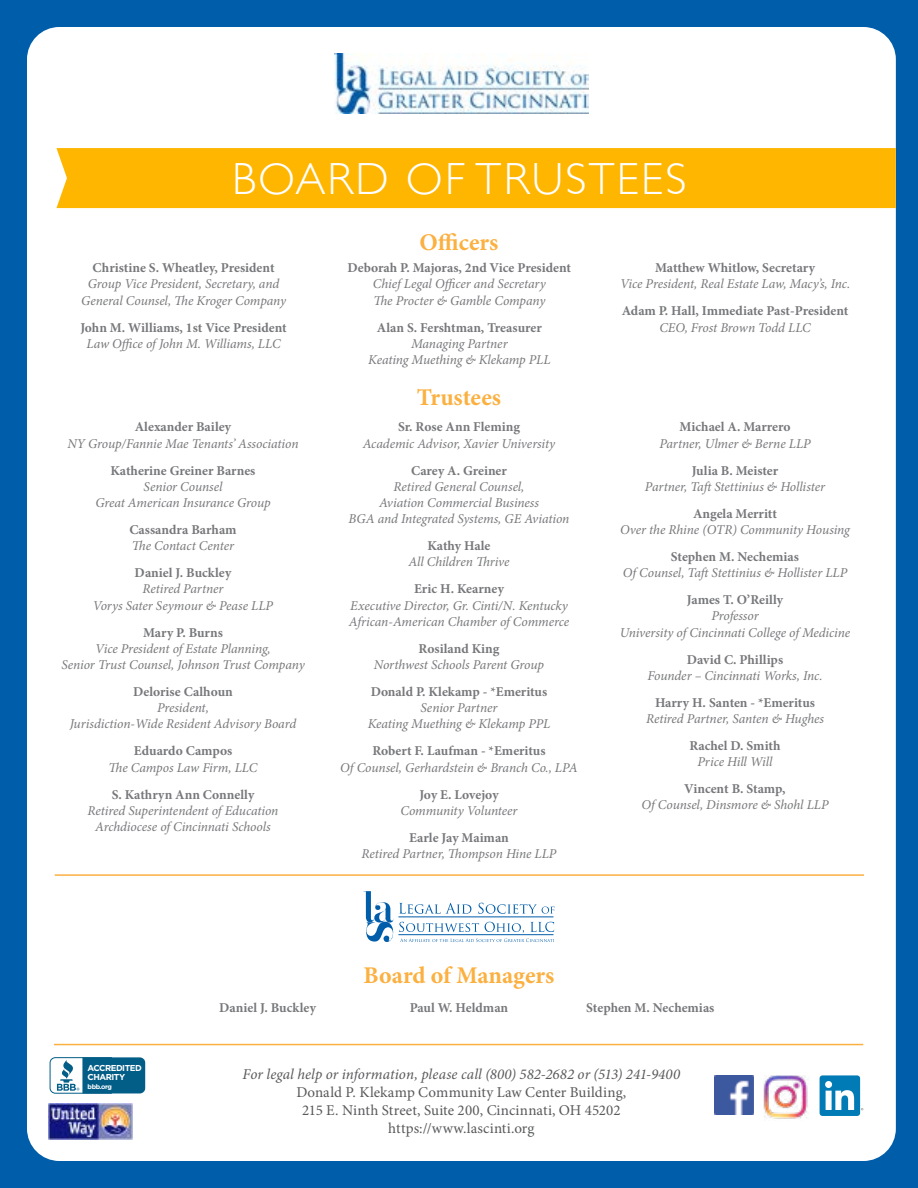
<style>
.page{position:relative;width:918px;height:1188px;background:#005daa}
.page>*{position:absolute;margin:0;border:0;box-sizing:border-box;transform-origin:0 0}
.t1{font:300 45px "Gill Sans";letter-spacing:.05em;color:#fff}
.t2{font:700 24px "Minion Pro";color:#fbb040}
.t3{font:15px/18px "Minion Pro";letter-spacing:.005em;color:#58595b;text-align:center}
.t4{font:italic 15px "Minion Pro";letter-spacing:.005em;color:#58595b}
.t5{font:italic 13.5px/16.2px "Minion Pro";letter-spacing:-.01em;color:#77787b;text-align:center}
.t6{font:700 13.5px "Minion Pro";color:#77787b}
.t7{font:700 8.55px/9.8px "Gotham";letter-spacing:-.055em;color:#fff}
.t8{font:700 6.6px "Gotham";letter-spacing:-.055em;color:#fff}
</style>
<div class="page">
<div style="left:27px;top:27px;width:869px;height:1134px;background:#fff;border-radius:32px"></div>
<div style="left:56px;top:148px;width:840px;height:60px;background:#ffb600"></div>
<img style="left:48px;top:1103px;width:85px;height:37px">
<svg style="left:50px;top:1057px;width:95px;height:37px"></svg>
<img style="left:714px;top:1075px;width:40px;height:40px">
<div style="left:820px;top:1075px;width:40px;height:41px;background:#007bb6;border-radius:3px"></div>
<svg style="left:825px;top:1081px;width:29px;height:29px"></svg>
<img style="left:763px;top:1075px;width:45px;height:44px">
<img style="left:335px;top:54px;width:253px;height:60px">
<svg style="left:363px;top:891px;width:192px;height:51px"></svg>
<hr style="left:55px;top:874px;width:809px;height:2px;background:#fbb040">
<hr style="left:54px;top:1044px;width:809px;height:1px;background:#fbb040">
<h1 class="t1" style="left:232px;top:144px;width:456px">BOARD OF TRUSTEES</h1>
<p class="t6" style="left:93px;top:258px;width:183px">Christine S. Wheatley, President</p>
<p class="t5" style="left:81px;top:276px;width:206px">Group Vice President, Secretary, and<br>General Counsel, The Kroger Company</p>
<p class="t6" style="left:80px;top:318px;width:208px">John M. Williams, 1st Vice President</p>
<p class="t5" style="left:87px;top:335px;width:196px">Law Office of John M. Williams, LLC</p>
<p class="t6" style="left:135px;top:418px;width:98px">Alexander Bailey</p>
<p class="t5" style="left:67px;top:435px;width:233px">NY Group/Fannie Mae Tenants’ Association</p>
<p class="t6" style="left:111px;top:461px;width:146px">Katherine Greiner Barnes</p>
<p class="t5" style="left:95px;top:478px;width:177px">Senior Counsel<br>Great American Insurance Group</p>
<p class="t6" style="left:129px;top:520px;width:109px">Cassandra Barham</p>
<p class="t5" style="left:132px;top:538px;width:104px">The Contact Center</p>
<p class="t6" style="left:135px;top:563px;width:98px">Daniel J. Buckley</p>
<p class="t5" style="left:93px;top:581px;width:182px">Retired Partner<br>Vorys Sater Seymour &amp; Pease LLP</p>
<p class="t6" style="left:143px;top:623px;width:81px">Mary P. Burns</p>
<p class="t5" style="left:61px;top:640px;width:245px">Vice President of Estate Planning,<br>Senior Trust Counsel, Johnson Trust Company</p>
<p class="t6" style="left:133px;top:682px;width:101px">Delorise Calhoun</p>
<p class="t5" style="left:70px;top:700px;width:228px">President,<br>Jurisdiction-Wide Resident Advisory Board</p>
<p class="t6" style="left:134px;top:742px;width:100px">Eduardo Campos</p>
<p class="t5" style="left:109px;top:759px;width:150px">The Campos Law Firm, LLC</p>
<p class="t6" style="left:112px;top:785px;width:144px">S. Kathryn Ann Connelly</p>
<p class="t5" style="left:88px;top:802px;width:192px">Retired Superintendent of Education<br>Archdiocese of Cincinnati Schools</p>
<h2 class="t2" style="left:420px;top:226px;width:80px">Officers</h2>
<p class="t6" style="left:348px;top:258px;width:225px">Deborah P. Majoras, 2nd Vice President</p>
<p class="t5" style="left:373px;top:276px;width:174px;text-align:left">Chief Legal Officer and Secretary<br>The Procter &amp; Gamble Company</p>
<p class="t6" style="left:377px;top:318px;width:166px">Alan S. Fershtman, Treasurer</p>
<p class="t5" style="left:368px;top:335px;width:184px">Managing Partner<br>Keating Muething &amp; Klekamp PLL</p>
<h2 class="t2" style="left:417px;top:380px;width:86px">Trustees</h2>
<p class="t6" style="left:398px;top:418px;width:123px">Sr. Rose Ann Fleming</p>
<p class="t5" style="left:363px;top:435px;width:194px">Academic Advisor, Xavier University</p>
<p class="t6" style="left:411px;top:461px;width:97px">Carey A. Greiner</p>
<p class="t5" style="left:349px;top:478px;width:222px">Retired General Counsel,<br>Aviation Commercial Business<br>BGA and Integrated Systems, GE Aviation</p>
<p class="t6" style="left:428px;top:536px;width:64px">Kathy Hale</p>
<p class="t5" style="left:408px;top:554px;width:103px">All Children Thrive</p>
<p class="t6" style="left:414px;top:580px;width:91px">Eric H. Kearney</p>
<p class="t5" style="left:349px;top:597px;width:222px;text-align:left">Executive Director, Gr. Cinti/N. Kentucky<br>African-American Chamber of Commerce</p>
<p class="t6" style="left:419px;top:639px;width:82px">Rosiland King</p>
<p class="t5" style="left:374px;top:657px;width:172px">Northwest Schools Parent Group</p>
<p class="t6" style="left:371px;top:682px;width:178px">Donald P. Klekamp - *Emeritus</p>
<p class="t5" style="left:368px;top:700px;width:184px">Senior Partner<br>Keating Muething &amp; Klekamp PPL</p>
<p class="t6" style="left:372px;top:742px;width:175px">Robert F. Laufman - *Emeritus</p>
<p class="t5" style="left:340px;top:759px;width:239px">Of Counsel, Gerhardstein &amp; Branch Co., LPA</p>
<p class="t6" style="left:419px;top:785px;width:81px">Joy E. Lovejoy</p>
<p class="t5" style="left:400px;top:802px;width:119px">Community Volunteer</p>
<p class="t6" style="left:409px;top:828px;width:101px">Earle Jay Maiman</p>
<p class="t5" style="left:362px;top:846px;width:196px">Retired Partner, Thompson Hine LLP</p>
<h2 class="t2" style="left:364px;top:958px;width:192px">Board of Managers</h2>
<p class="t6" style="left:655px;top:258px;width:162px">Matthew Whitlow, Secretary</p>
<p class="t5" style="left:620px;top:276px;width:232px">Vice President, Real Estate Law, Macy’s, Inc.</p>
<p class="t6" style="left:622px;top:302px;width:228px">Adam P. Hall, Immediate Past-President</p>
<p class="t5" style="left:659px;top:319px;width:153px">CEO, Frost Brown Todd LLC</p>
<p class="t6" style="left:679px;top:418px;width:113px">Michael A. Marrero</p>
<p class="t5" style="left:659px;top:435px;width:153px">Partner, Ulmer &amp; Berne LLP</p>
<p class="t6" style="left:692px;top:461px;width:88px">Julia B. Meister</p>
<p class="t5" style="left:645px;top:478px;width:182px">Partner, Taft Stettinius &amp; Hollister</p>
<p class="t6" style="left:693px;top:504px;width:85px">Angela Merritt</p>
<p class="t5" style="left:620px;top:522px;width:231px">Over the Rhine (OTR) Community Housing</p>
<p class="t6" style="left:671px;top:547px;width:130px">Stephen M. Nechemias</p>
<p class="t5" style="left:623px;top:565px;width:226px">Of Counsel, Taft Stettinius &amp; Hollister LLP</p>
<p class="t6" style="left:687px;top:590px;width:98px">James T. O’Reilly</p>
<p class="t5" style="left:620px;top:608px;width:232px">Professor<br>University of Cincinnati College of Medicine</p>
<p class="t6" style="left:687px;top:650px;width:98px">David C. Phillips</p>
<p class="t5" style="left:647px;top:667px;width:177px">Founder – Cincinnati Works, Inc.</p>
<p class="t6" style="left:655px;top:693px;width:161px">Harry H. Santen - *Emeritus</p>
<p class="t5" style="left:646px;top:711px;width:179px">Retired Partner, Santen &amp; Hughes</p>
<p class="t6" style="left:689px;top:736px;width:93px">Rachel D. Smith</p>
<p class="t5" style="left:698px;top:754px;width:76px">Price Hill Will</p>
<p class="t6" style="left:684px;top:779px;width:103px">Vincent B. Stamp,</p>
<p class="t5" style="left:641px;top:797px;width:189px">Of Counsel, Dinsmore &amp; Shohl LLP</p>
<p class="t7" style="left:88px;top:1063px;width:56px">ACCREDITED<br>CHARITY</p>
<p class="t8" style="left:88px;top:1083px;width:26px">bbb.org</p>
<p class="t6" style="left:219px;top:998px;width:98px">Daniel J. Buckley</p>
<p class="t6" style="left:410px;top:998px;width:100px">Paul W. Heldman</p>
<p class="t6" style="left:586px;top:998px;width:130px">Stephen M. Nechemias</p>
<p class="t4" style="left:243px;top:1064px;width:439px">For legal help or information, please call (800) 582-2682 or (513) 241-9400</p>
<p class="t3" style="left:296px;top:1083px;width:331px">Donald P. Klekamp Community Law Center Building,<br>215 E. Ninth Street, Suite 200, Cincinnati, OH 45202 https://www.lascinti.org</p>
</div>
